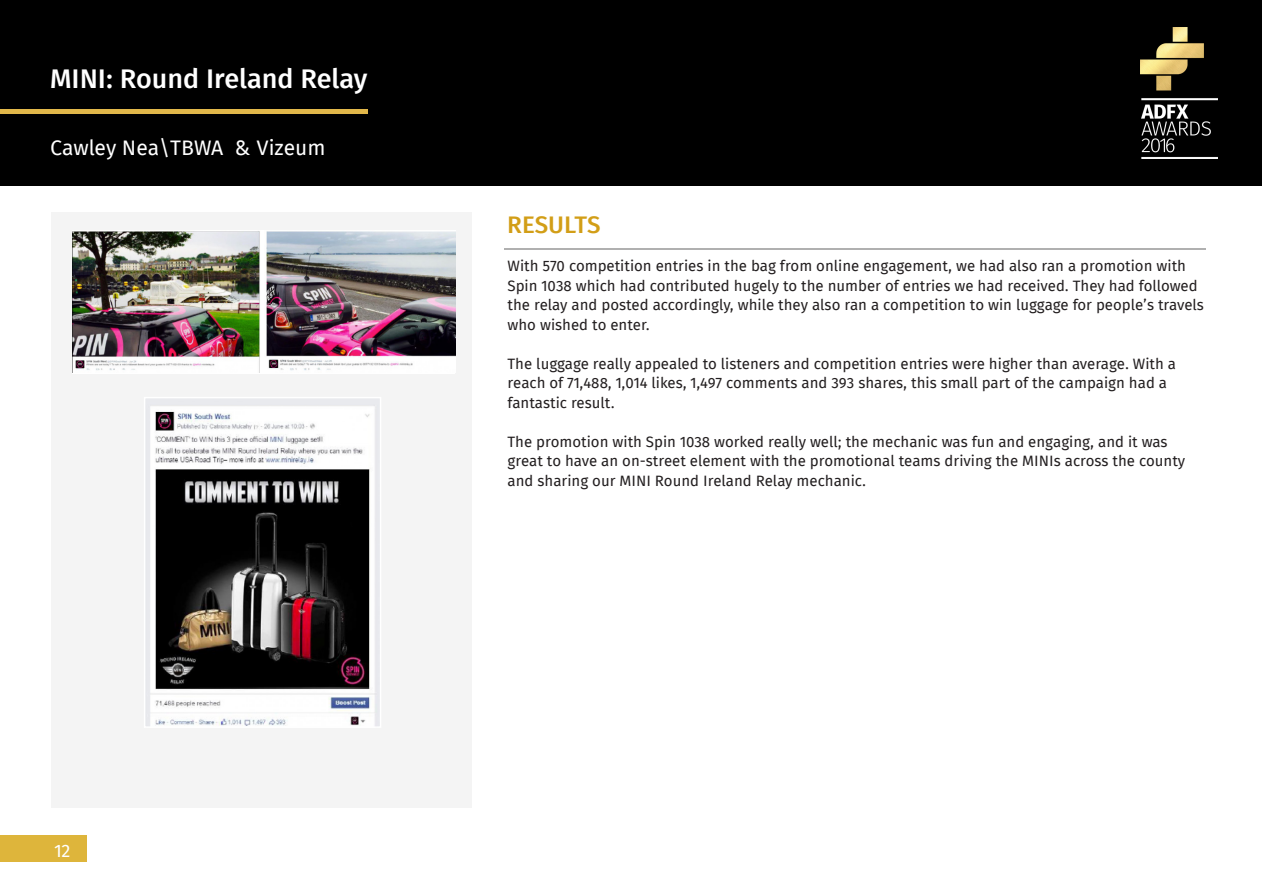
<style>
.page{position:relative;width:1263px;height:893px;background:#fff}
.page>*{position:absolute;margin:0;border:0;box-sizing:border-box;transform-origin:0 0}
.t1{font:500 27px "Fira Sans";color:#fff}
.t2{font:500 24px "Fira Sans";color:#d29e17}
.t3{font:21px "Fira Sans";color:#fff}
.t4{font:18px "Fira Sans OT";color:#fff}
.t5{font:15px/19.5px "Fira Sans";color:#231f20}
</style>
<div class="page">
<div style="left:1px;top:0;width:1261px;height:186px;background:#000"></div>
<div style="left:0;top:836px;width:86px;height:26px;background:#deb53b"></div>
<hr style="left:0;top:110px;width:368px;height:4px;background:#e1b74a">
<img style="left:1140px;top:27px;width:77px;height:132px">
<hr style="left:504px;top:248px;width:701px;height:1px;background:#b0b0b0">
<div style="left:51px;top:213px;width:420px;height:595px;background:#f4f4f4"></div>
<img style="left:72px;top:231px;width:383px;height:141px">
<img style="left:147px;top:400px;width:231px;height:325px">
<div style="left:144px;top:397px;width:237px;height:331px;border:2px solid #fff"></div>
<h1 class="t1" style="left:50px;top:60px;width:319px">MINI: Round Ireland Relay</h1>
<h3 class="t3" style="left:50px;top:133px;width:277px">Cawley Nea\TBWA &amp; Vizeum</h3>
<p class="t2" style="left:507px;top:208px;width:95px">RESULTS</p>
<p class="t5" style="left:507px;top:257px;width:698px">With 570 competition entries in the bag from online engagement, we had also ran a promotion with Spin 1038 which had contributed hugely to the number of entries we had received. They had followed the relay and posted accordingly, while they also ran a competition to win luggage for people’s travels who wished to enter.</p>
<p class="t5" style="left:507px;top:355px;width:670px">The luggage really appealed to listeners and competition entries were higher than average. With a reach of 71,488, 1,014 likes, 1,497 comments and 393 shares, this small part of the campaign had a fantastic result.</p>
<p class="t5" style="left:507px;top:433px;width:679px">The promotion with Spin 1038 worked really well; the mechanic was fun and engaging, and it was great to have an on-street element with the promotional teams driving the MINIs across the county and sharing our MINI Round Ireland Relay mechanic.</p>
<p class="t4" style="left:54px;top:838px;width:18px">12</p>
</div>
